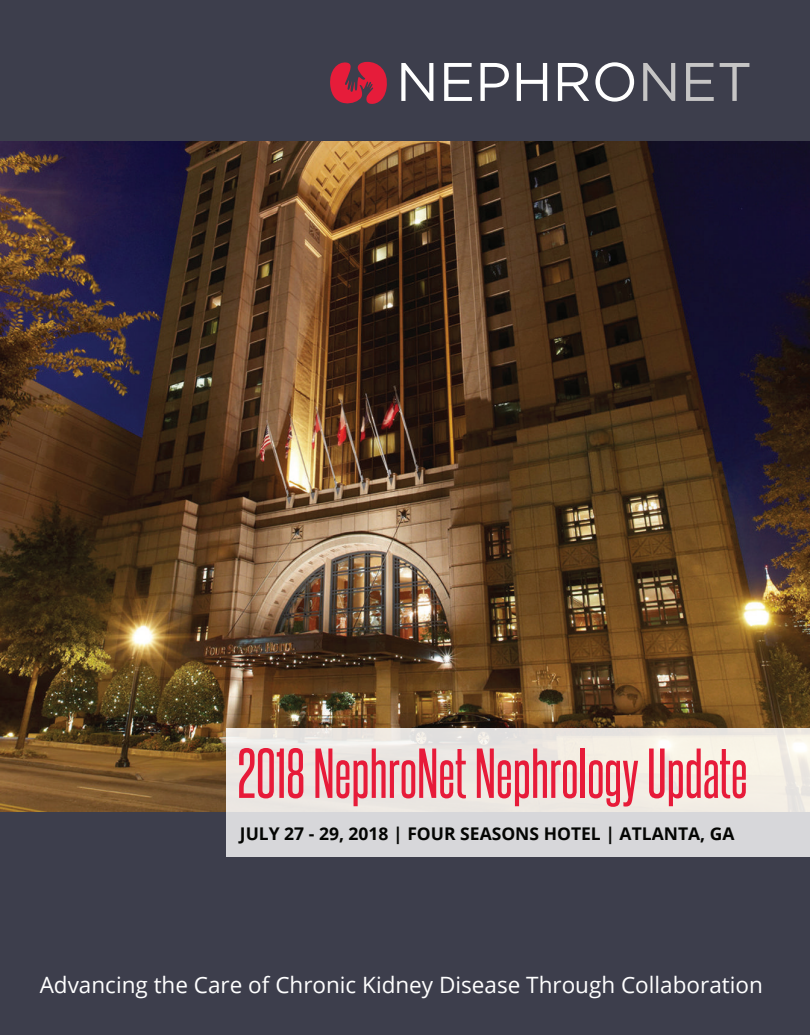
<style>
.page{position:relative;width:810px;height:1035px;background:#fff}
.page>*{position:absolute;margin:0;border:0;box-sizing:border-box;transform-origin:0 0}
.t1{font:60px "Steelfish Rg";color:#e71b39}
.t2{font:22.5px "Open Sans";color:#fff}
.t3{font:700 17.5px "Open Sans";color:#040503}
</style>
<div class="page">
<div style="left:0;top:754px;width:810px;height:281px;background:#3d3e4c"></div>
<img style="left:0;top:141px;width:810px;height:670px">
<div style="left:226px;top:729px;width:584px;height:128px;background:#ede9e2"></div>
<div style="left:226px;top:813px;width:584px;height:44px;background:#d7d7da"></div>
<div style="left:0;top:0;width:810px;height:141px;background:#3d3e4c"></div>
<svg style="left:330px;top:61px;width:57px;height:43px"></svg>
<svg style="left:401px;top:63px;width:32px;height:38px"></svg>
<svg style="left:444px;top:63px;width:28px;height:38px"></svg>
<svg style="left:480px;top:63px;width:29px;height:38px"></svg>
<svg style="left:517px;top:63px;width:30px;height:38px"></svg>
<svg style="left:558px;top:63px;width:31px;height:38px"></svg>
<svg style="left:595px;top:62px;width:39px;height:40px"></svg>
<svg style="left:643px;top:63px;width:32px;height:38px"></svg>
<svg style="left:686px;top:63px;width:28px;height:38px"></svg>
<svg style="left:720px;top:63px;width:29px;height:38px"></svg>
<h1 class="t1" style="left:238px;top:737px;width:512px">2018 NephroNet Nephrology Update</h1>
<p class="t3" style="left:240px;top:821px;width:496px">JULY 27 - 29, 2018 | FOUR SEASONS HOTEL | ATLANTA, GA</p>
<p class="t2" style="left:40px;top:969px;width:725px">Advancing the Care of Chronic Kidney Disease Through Collaboration</p>
</div>
